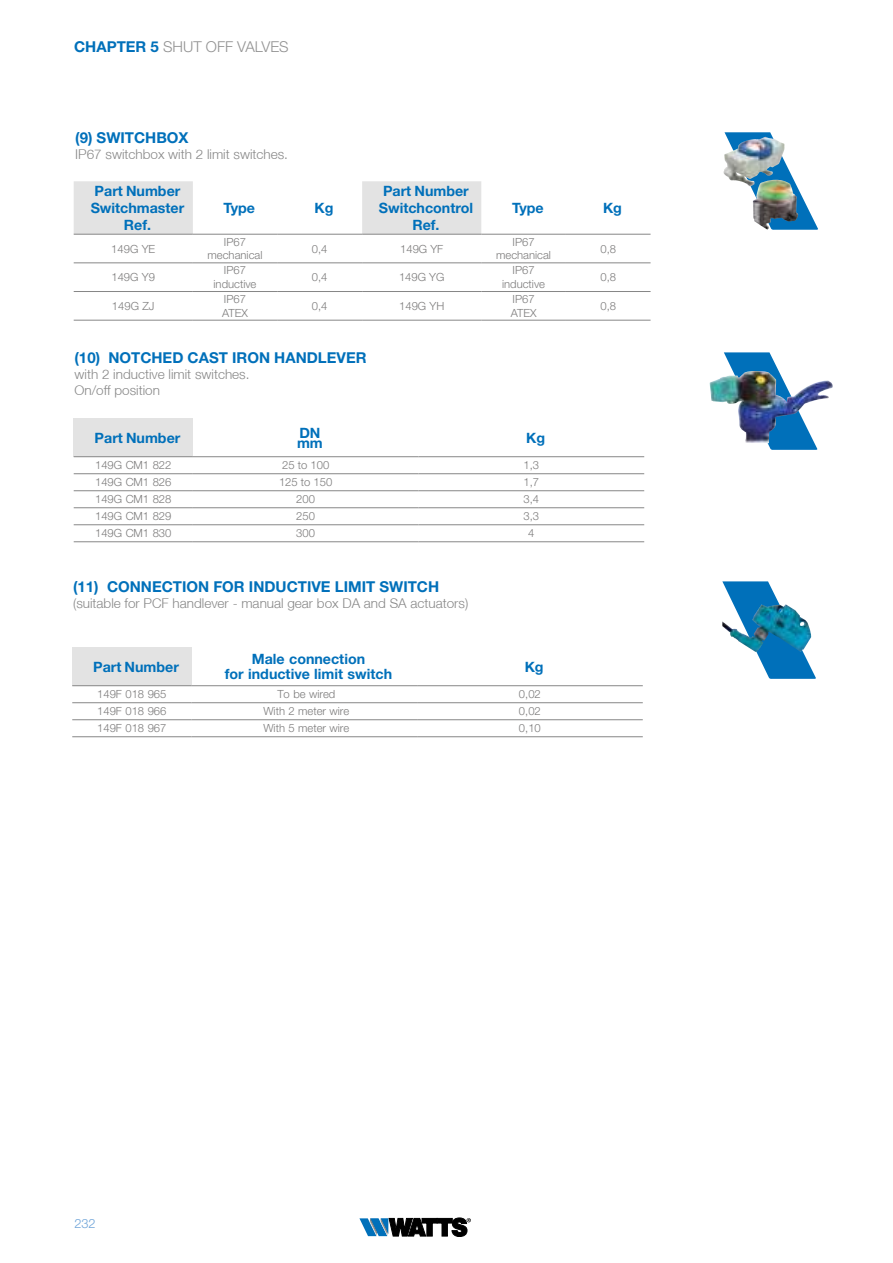
<style>
.page{position:relative;width:893px;height:1263px;background:#fff}
.page>*{position:absolute;margin:0;border:0;box-sizing:border-box;transform-origin:0 0}
.t1{font:700 15px "Helvetica Neue LT Std";color:#0070ba}
.t2{font:300 15px "Helvetica Neue LT Std";color:#929292}
.t3{font:700 14.25px/17.1px "Helvetica Neue LT Std";color:#0070ba;text-align:center}
.t4{font:300 13.5px/16.2px "Helvetica Neue LT";color:#878787}
.t5{font:300 12.75px "Helvetica Neue LT Std";color:#6da3d8}
.t6{font:300 11.25px/13.5px "Helvetica Neue LT Std";color:#7c7b7b;text-align:center}
.s1{font-weight:700;color:#0070ba}
</style>
<div class="page">
<svg style="left:359px;top:1218px;width:112px;height:18px"></svg>
<svg style="left:724px;top:132px;width:94px;height:98px"></svg>
<img style="left:723px;top:137px;width:62px;height:49px">
<img style="left:753px;top:180px;width:46px;height:50px">
<svg style="left:74px;top:181px;width:407px;height:53px"></svg>
<hr style="left:74px;top:234px;width:119px;height:1px;background:#878787">
<hr style="left:193px;top:234px;width:84px;height:1px;background:#878787">
<hr style="left:277px;top:234px;width:85px;height:1px;background:#878787">
<hr style="left:362px;top:234px;width:119px;height:1px;background:#878787">
<hr style="left:481px;top:234px;width:85px;height:1px;background:#878787">
<hr style="left:566px;top:234px;width:85px;height:1px;background:#878787">
<hr style="left:74px;top:263px;width:119px;height:1px;background:#878787">
<hr style="left:193px;top:263px;width:84px;height:1px;background:#878787">
<hr style="left:277px;top:263px;width:85px;height:1px;background:#878787">
<hr style="left:362px;top:263px;width:119px;height:1px;background:#878787">
<hr style="left:481px;top:263px;width:85px;height:1px;background:#878787">
<hr style="left:566px;top:263px;width:85px;height:1px;background:#878787">
<hr style="left:74px;top:291px;width:119px;height:1px;background:#878787">
<hr style="left:193px;top:291px;width:84px;height:1px;background:#878787">
<hr style="left:277px;top:291px;width:85px;height:1px;background:#878787">
<hr style="left:362px;top:291px;width:119px;height:1px;background:#878787">
<hr style="left:481px;top:291px;width:85px;height:1px;background:#878787">
<hr style="left:566px;top:291px;width:85px;height:1px;background:#878787">
<hr style="left:74px;top:320px;width:119px;height:1px;background:#878787">
<hr style="left:193px;top:320px;width:84px;height:1px;background:#878787">
<hr style="left:277px;top:320px;width:85px;height:1px;background:#878787">
<hr style="left:362px;top:320px;width:119px;height:1px;background:#878787">
<hr style="left:481px;top:320px;width:85px;height:1px;background:#878787">
<hr style="left:566px;top:320px;width:85px;height:1px;background:#878787">
<svg style="left:724px;top:352px;width:93px;height:98px"></svg>
<div style="left:74px;top:419px;width:119px;height:38px;background:#e3e3e3"></div>
<hr style="left:74px;top:456px;width:119px;height:1px;background:#878787">
<hr style="left:193px;top:456px;width:226px;height:1px;background:#878787">
<hr style="left:419px;top:456px;width:225px;height:1px;background:#878787">
<hr style="left:74px;top:473px;width:119px;height:1px;background:#878787">
<hr style="left:193px;top:473px;width:226px;height:1px;background:#878787">
<hr style="left:419px;top:473px;width:225px;height:1px;background:#878787">
<hr style="left:74px;top:490px;width:119px;height:1px;background:#878787">
<hr style="left:193px;top:490px;width:226px;height:1px;background:#878787">
<hr style="left:419px;top:490px;width:225px;height:1px;background:#878787">
<hr style="left:74px;top:507px;width:119px;height:1px;background:#878787">
<hr style="left:193px;top:507px;width:226px;height:1px;background:#878787">
<hr style="left:419px;top:507px;width:225px;height:1px;background:#878787">
<hr style="left:74px;top:524px;width:119px;height:1px;background:#878787">
<hr style="left:193px;top:524px;width:226px;height:1px;background:#878787">
<hr style="left:419px;top:524px;width:225px;height:1px;background:#878787">
<hr style="left:74px;top:541px;width:119px;height:1px;background:#878787">
<hr style="left:193px;top:541px;width:226px;height:1px;background:#878787">
<hr style="left:419px;top:541px;width:225px;height:1px;background:#878787">
<img style="left:709px;top:371px;width:124px;height:72px">
<svg style="left:722px;top:581px;width:94px;height:98px"></svg>
<div style="left:72px;top:648px;width:119px;height:38px;background:#e3e3e3"></div>
<hr style="left:72px;top:685px;width:119px;height:1px;background:#878787">
<hr style="left:191px;top:685px;width:226px;height:1px;background:#878787">
<hr style="left:417px;top:685px;width:226px;height:1px;background:#878787">
<hr style="left:72px;top:702px;width:119px;height:1px;background:#878787">
<hr style="left:191px;top:702px;width:226px;height:1px;background:#878787">
<hr style="left:417px;top:702px;width:226px;height:1px;background:#878787">
<hr style="left:72px;top:719px;width:119px;height:1px;background:#878787">
<hr style="left:191px;top:719px;width:226px;height:1px;background:#878787">
<hr style="left:417px;top:719px;width:226px;height:1px;background:#878787">
<hr style="left:72px;top:736px;width:119px;height:1px;background:#878787">
<hr style="left:191px;top:736px;width:226px;height:1px;background:#878787">
<hr style="left:417px;top:736px;width:226px;height:1px;background:#878787">
<img style="left:722px;top:604px;width:89px;height:48px">
<h1 class="t2" style="left:74px;top:37px;width:216px"><span class="s1">CHAPTER 5</span> SHUT OFF VALVES</h1>
<h1 class="t1" style="left:75px;top:128px;width:115px">(9) SWITCHBOX</h1>
<p class="t4" style="left:75px;top:146px;width:214px">IP67 switchbox with 2 limit switches.</p>
<p class="t3" style="left:91px;top:182px;width:95px">Part Number<br>Switchmaster<br>Ref.</p>
<p class="t3" style="left:223px;top:199px;width:33px">Type</p>
<p class="t3" style="left:314px;top:199px;width:20px">Kg</p>
<p class="t3" style="left:379px;top:182px;width:96px">Part Number<br>Switchcontrol<br>Ref.</p>
<p class="t3" style="left:512px;top:199px;width:33px">Type</p>
<p class="t3" style="left:603px;top:199px;width:20px">Kg</p>
<p class="t6" style="left:111px;top:242px;width:46px">149G YE</p>
<p class="t6" style="left:208px;top:235px;width:56px">IP67 mechanical</p>
<p class="t6" style="left:312px;top:242px;width:17px">0,4</p>
<p class="t6" style="left:400px;top:242px;width:45px">149G YF</p>
<p class="t6" style="left:496px;top:235px;width:56px">IP67 mechanical</p>
<p class="t6" style="left:600px;top:242px;width:17px">0,8</p>
<p class="t6" style="left:111px;top:270px;width:45px">149G Y9</p>
<p class="t6" style="left:214px;top:263px;width:44px">IP67 inductive</p>
<p class="t6" style="left:312px;top:270px;width:17px">0,4</p>
<p class="t6" style="left:399px;top:270px;width:47px">149G YG</p>
<p class="t6" style="left:502px;top:263px;width:44px">IP67 inductive</p>
<p class="t6" style="left:600px;top:270px;width:17px">0,8</p>
<p class="t6" style="left:112px;top:299px;width:44px">149G ZJ</p>
<p class="t6" style="left:222px;top:292px;width:27px;text-align:left">IP67<br>ATEX</p>
<p class="t6" style="left:312px;top:299px;width:17px">0,4</p>
<p class="t6" style="left:399px;top:299px;width:47px">149G YH</p>
<p class="t6" style="left:511px;top:292px;width:27px;text-align:left">IP67<br>ATEX</p>
<p class="t6" style="left:600px;top:299px;width:17px">0,8</p>
<h1 class="t1" style="left:75px;top:348px;width:293px">(10) NOTCHED CAST IRON HANDLEVER</h1>
<p class="t4" style="left:75px;top:366px;width:177px">with 2 inductive limit switches.<br>On/off position</p>
<p class="t3" style="left:95px;top:429px;width:87px">Part Number</p>
<p class="t3" style="left:297px;top:427px;width:27px;line-height:10.5px;text-align:left">DN mm</p>
<p class="t3" style="left:526px;top:429px;width:20px">Kg</p>
<p class="t6" style="left:95px;top:458px;width:78px">149G CM1 822</p>
<p class="t6" style="left:282px;top:458px;width:49px">25 to 100</p>
<p class="t6" style="left:524px;top:458px;width:17px">1,3</p>
<p class="t6" style="left:95px;top:475px;width:78px">149G CM1 826</p>
<p class="t6" style="left:279px;top:475px;width:55px">125 to 150</p>
<p class="t6" style="left:524px;top:475px;width:17px">1,7</p>
<p class="t6" style="left:95px;top:492px;width:78px">149G CM1 828</p>
<p class="t6" style="left:296px;top:492px;width:20px">200</p>
<p class="t6" style="left:524px;top:492px;width:17px">3,4</p>
<p class="t6" style="left:95px;top:509px;width:78px">149G CM1 829</p>
<p class="t6" style="left:296px;top:509px;width:20px">250</p>
<p class="t6" style="left:524px;top:509px;width:17px">3,3</p>
<p class="t6" style="left:95px;top:526px;width:78px">149G CM1 830</p>
<p class="t6" style="left:296px;top:526px;width:20px">300</p>
<p class="t6" style="left:528px;top:526px;width:8px">4</p>
<h1 class="t1" style="left:73px;top:577px;width:368px">(11) CONNECTION FOR INDUCTIVE LIMIT SWITCH</h1>
<p class="t4" style="left:73px;top:595px;width:397px">(suitable for PCF handlever - manual gear box DA and SA actuators)</p>
<p class="t3" style="left:93px;top:658px;width:87px">Part Number</p>
<p class="t3" style="left:225px;top:651px;width:169px;line-height:15px">Male connection<br>for inductive limit switch</p>
<p class="t3" style="left:525px;top:658px;width:20px">Kg</p>
<p class="t6" style="left:97px;top:687px;width:71px">149F 018 965</p>
<p class="t6" style="left:277px;top:687px;width:59px">To be wired</p>
<p class="t6" style="left:519px;top:687px;width:23px">0,02</p>
<p class="t6" style="left:97px;top:704px;width:71px">149F 018 966</p>
<p class="t6" style="left:263px;top:704px;width:87px">With 2 meter wire</p>
<p class="t6" style="left:519px;top:704px;width:23px">0,02</p>
<p class="t6" style="left:97px;top:721px;width:71px">149F 018 967</p>
<p class="t6" style="left:263px;top:721px;width:87px">With 5 meter wire</p>
<p class="t6" style="left:519px;top:721px;width:23px">0,10</p>
<p class="t5" style="left:74px;top:1215px;width:23px">232</p>
</div>
